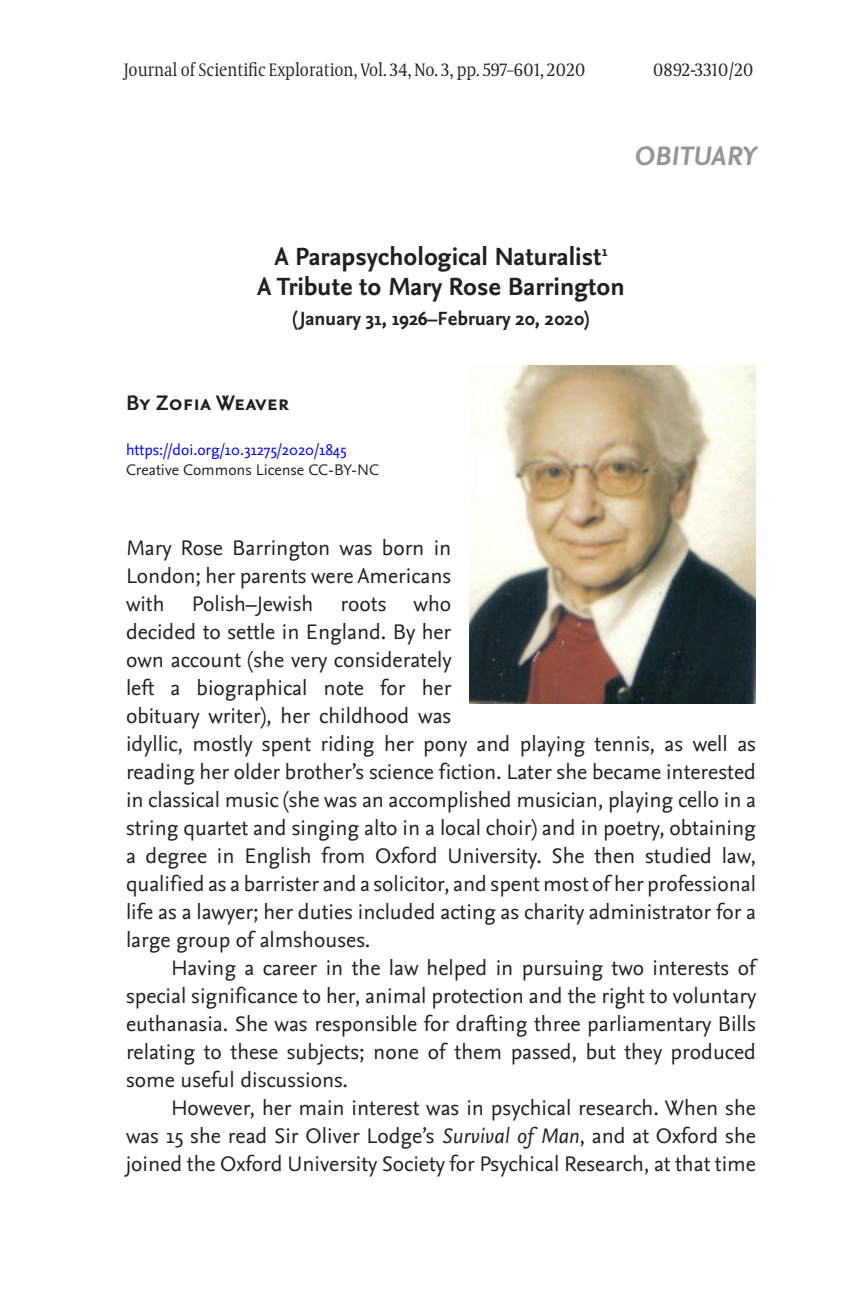
<style>
.page{position:relative;width:864px;height:1296px;background:#fff}
.page>*{position:absolute;margin:0;border:0;box-sizing:border-box;transform-origin:0 0}
.PT_SH{font:italic 700 28px "Nexus Sans Pro";color:#939598}
.t1{font:700 26px "Nexus Sans Pro";letter-spacing:-.02em;color:#231f20}
.ox-5fb561989b-msonor{font:22px/28px "Nexus Sans Pro";color:#231f20;text-align:justify}
.t2{font:700 22px "Nexus Sans Pro";color:#231f20}
.t3{font:700 20px "Nexus Sans Pro";color:#231f20}
.t4{font:18px "Coranto 2 Headline Lt";color:#231f20}
.t5{font:16px "Nexus Sans Pro";color:#00f}
.t6{font:16px "Nexus Sans Pro";color:#231f20}
.s1{font-style:italic}
</style>
<div class="page">
<img style="left:469px;top:365px;width:287px;height:339px">
<p class="t4" style="left:124px;top:57px;width:463px">Journal of Scientific Exploration, Vol. 34, No. 3, pp. 597–601, 2020</p>
<p class="t4" style="left:653px;top:57px;width:103px">0892-3310/20</p>
<p class="PT_SH" style="left:634px;top:134px;width:123px">OBITUARY</p>
<p class="t1" style="left:274px;top:237px;width:335px">A Parapsychological Naturalist<sup>1</sup></p>
<p class="t1" style="left:257px;top:267px;width:369px">A Tribute to Mary Rose Barrington</p>
<p class="t3" style="left:293px;top:304px;width:298px">(January 31, 1926–February 20, 2020)</p>
<p class="t2" style="left:126px;top:387px;width:165px">By Zofia Weaver</p>
<p class="t5" style="left:126px;top:437px;width:222px">https://doi.org/10.31275/2020/1845</p>
<p class="t6" style="left:126px;top:457px;width:254px">Creative Commons License CC-BY-NC</p>
<p class="ox-5fb561989b-msonor" style="left:126px;top:532px;width:632px;text-align:left">Mary Rose Barrington was born in<br>London; her parents were Americans<br>with Polish–Jewish roots who<br>decided to settle in England. By her<br>own account (she very considerately<br>left a biographical note for her<br>obituary writer), her childhood was<br>idyllic, mostly spent riding her pony and playing tennis, as well as reading her older brother’s science fiction. Later she became interested in classical music (she was an accomplished musician, playing cello in a string quartet and singing alto in a local choir) and in poetry, obtaining a degree in English from Oxford University. She then studied law, qualified as a barrister and a solicitor, and spent most of her professional life as a lawyer; her duties included acting as charity administrator for a large group of almshouses.</p>
<p class="ox-5fb561989b-msonor" style="left:126px;top:952px;width:633px;text-indent:45px">Having a career in the law helped in pursuing two interests of special significance to her, animal protection and the right to voluntary euthanasia. She was responsible for drafting three parliamentary Bills relating to these subjects; none of them passed, but they produced some useful discussions.</p>
<p class="ox-5fb561989b-msonor" style="left:126px;top:1092px;width:632px;text-indent:45px">However, her main interest was in psychical research. When she was 15 she read Sir Oliver Lodge’s <span class="s1">Survival of Man</span>, and at Oxford she joined the Oxford University Society for Psychical Research, at that time</p>
</div>
